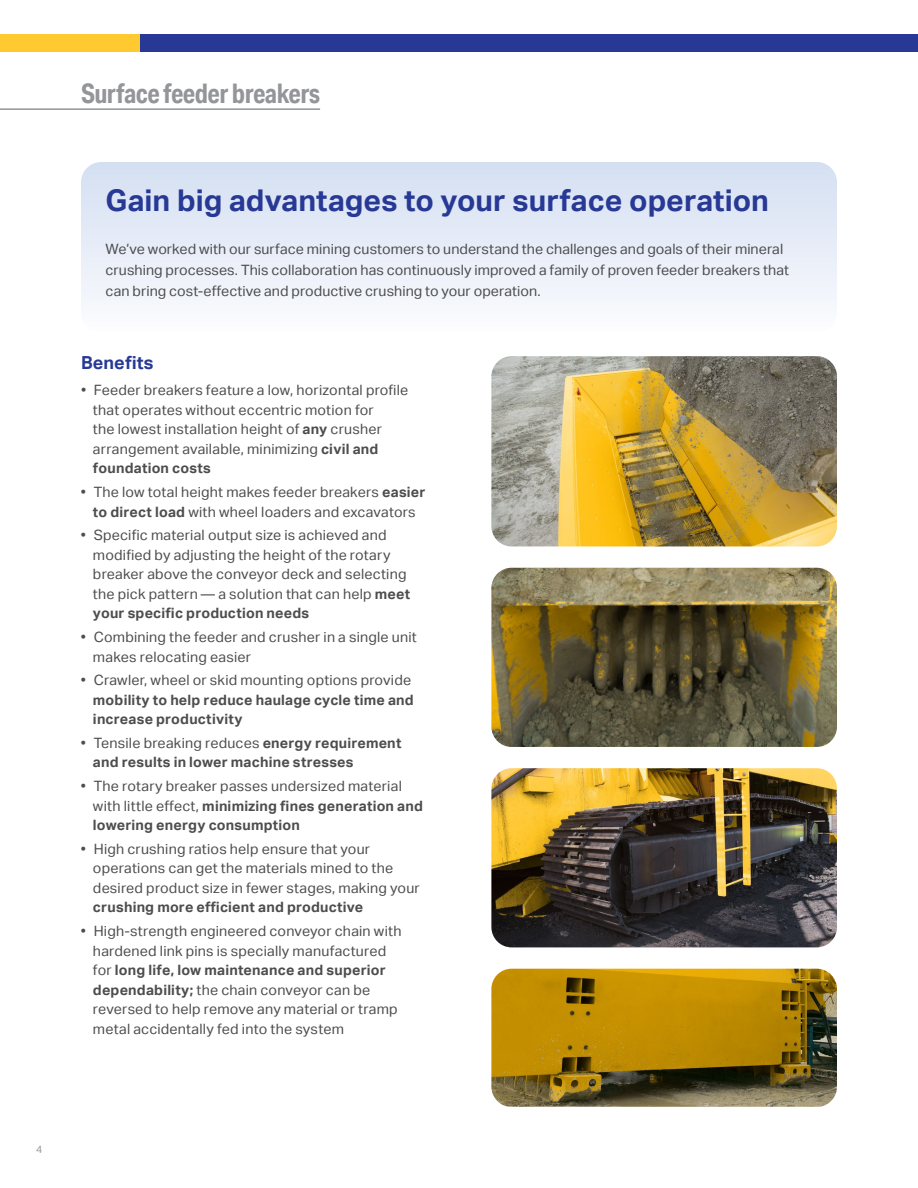
<style>
.page{position:relative;width:918px;height:1188px;background:#fff}
.page>*{position:absolute;margin:0;border:0;box-sizing:border-box;transform-origin:0 0}
.t1{font:700 30px "Aktiv Grotesk";color:#273995}
.t2{font:700 27px "Aktiv Grotesk Cd";letter-spacing:-.02em;color:#939598}
.t3{font:700 18px "Aktiv Grotesk";letter-spacing:.01em;color:#273995}
.t4{font:14.25px/19.5px "Aktiv Grotesk";letter-spacing:.015em;color:#4d4d4f}
.t5{font:700 14.25px/19.5px "Aktiv Grotesk";letter-spacing:.015em;color:#4d4d4f}
.t6{font:10.5px "Aktiv Grotesk";color:#939598}
.s1{font-weight:700}
.s2{font-weight:400}
</style>
<div class="page">
<hr style="left:0;top:108px;width:320px;height:2px;background:#939598">
<div style="left:0;top:34px;width:143px;height:17px;background:#ffca2f"></div>
<div style="left:140px;top:34px;width:778px;height:17px;background:#273995"></div>
<img style="left:491px;top:568px;width:346px;height:179px">
<img style="left:491px;top:356px;width:346px;height:190px">
<img style="left:491px;top:969px;width:346px;height:138px">
<svg style="left:81px;top:162px;width:756px;height:141px"></svg>
<img style="left:491px;top:768px;width:346px;height:179px">
<h2 class="t2" style="left:81px;top:76px;width:240px">Surface feeder breakers</h2>
<h1 class="t1" style="left:106px;top:184px;width:665px">Gain big advantages to your surface operation</h1>
<p class="t4" style="left:106px;top:239px;width:685px;line-height:21px">We’ve worked with our surface mining customers to understand the challenges and goals of their mineral crushing processes. This collaboration has continuously improved a family of proven feeder breakers that can bring cost-effective and productive crushing to your operation.</p>
<p class="t3" style="left:81px;top:352px;width:74px">Benefits</p>
<p class="t4" style="left:93px;top:381px;width:317px;text-indent:-12px">• Feeder breakers feature a low, horizontal profile that operates without eccentric motion for<br>the lowest installation height of <span class="s1">any</span> crusher arrangement available, minimizing <span class="s1">civil and foundation costs</span></p>
<p class="t4" style="left:81px;top:482px;width:346px;text-align:center">• The low total height makes feeder breakers <span class="s1">easier to direct load</span> with wheel loaders and excavators</p>
<p class="t4" style="left:93px;top:526px;width:319px;text-indent:-12px">• Specific material output size is achieved and modified by adjusting the height of the rotary breaker above the conveyor deck and selecting the pick pattern — a solution that can help <span class="s1">meet your specific production needs</span></p>
<p class="t4" style="left:93px;top:627px;width:325px;text-indent:-12px">• Combining the feeder and crusher in a single unit makes relocating easier</p>
<p class="t4" style="left:81px;top:671px;width:332px">• Crawler, wheel or skid mounting options provide</p>
<p class="t5" style="left:93px;top:690px;width:322px">mobility to help reduce haulage cycle time and increase productivity</p>
<p class="t5" style="left:93px;top:733px;width:310px;text-indent:-12px"><span class="s2">• Tensile breaking reduces</span> energy requirement and results in lower machine stresses</p>
<p class="t4" style="left:93px;top:777px;width:332px;text-indent:-12px">• The rotary breaker passes undersized material with little effect, <span class="s1">minimizing fines generation and lowering energy consumption</span></p>
<p class="t4" style="left:93px;top:839px;width:328px;text-indent:-12px">• High crushing ratios help ensure that your operations can get the materials mined to the desired product size in fewer stages, making your</p>
<p class="t5" style="left:93px;top:898px;width:272px">crushing more efficient and productive</p>
<p class="t4" style="left:93px;top:922px;width:310px;text-indent:-12px">• High-strength engineered conveyor chain with hardened link pins is specially manufactured for <span class="s1">long life, low maintenance and superior dependability;</span> the chain conveyor can be reversed to help remove any material or tramp metal accidentally fed into the system</p>
<p class="t6" style="left:36px;top:1143px;width:8px">4</p>
</div>
